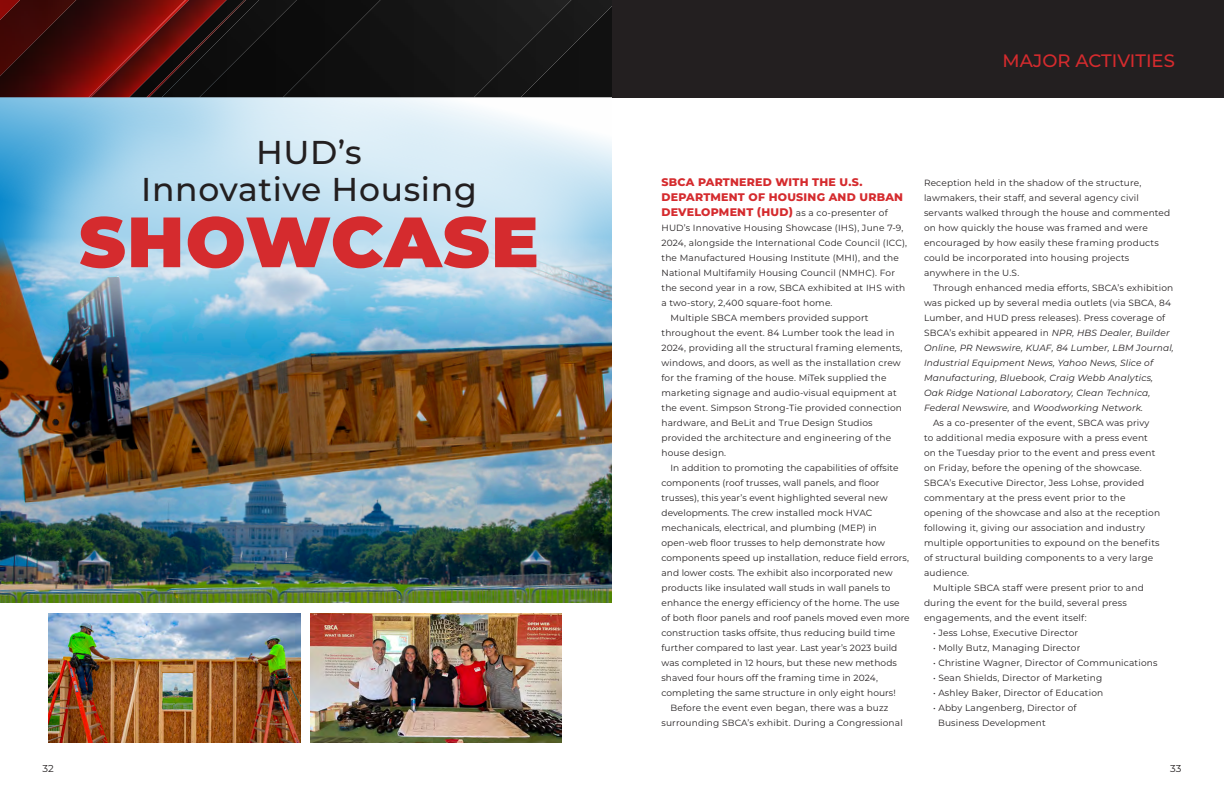
<style>
.page{position:relative;width:1224px;height:792px;background:#fff}
.page>*{position:absolute;margin:0;border:0;box-sizing:border-box;transform-origin:0 0}
.t1{font:900 71px "Montserrat";letter-spacing:.02em;color:#d52b2e}
.t2{font:500 33px/37px "Montserrat";letter-spacing:.02em;color:#231f20;text-align:center}
.t3{font:500 18px "Montserrat";color:#d52b2e}
.t4{font:800 11px/15px "Montserrat";letter-spacing:.02em;color:#d52b2e}
.t5{font:10px "Montserrat";color:#231f20}
.t6{font:9px/15px "Montserrat";letter-spacing:.02em;color:#231f20}
.t7{font:italic 9px "Montserrat";letter-spacing:.02em;color:#231f20}
.s1{font-weight:800;font-size:11px;color:#d52b2e}
.s2{font-style:italic}
.s3{font-style:normal}
</style>
<div class="page">
<img style="left:0;top:376px;width:612px;height:226px">
<div style="left:0;top:33px;width:643px;height:343px;background:#fff;opacity:.64"></div>
<img style="left:49px;top:614px;width:251px;height:128px">
<img style="left:310px;top:614px;width:252px;height:128px">
<div style="left:246px;top:0;width:37px;height:97px;background:#0b0b0b"></div>
<img style="left:571px;top:0;width:41px;height:97px">
<img style="left:283px;top:0;width:288px;height:97px">
<img style="left:0;top:67px;width:88px;height:30px">
<img style="left:0;top:0;width:88px;height:67px">
<img style="left:189px;top:0;width:57px;height:97px">
<img style="left:186px;top:0;width:3px;height:97px">
<img style="left:88px;top:0;width:98px;height:97px">
<div style="left:612px;top:0;width:612px;height:97px;background:#231f20"></div>
<h2 class="t2" style="left:141px;top:133px;width:337px">HUD’s<br>Innovative Housing</h2>
<h1 class="t1" style="left:79px;top:189px;width:461px">SHOWCASE</h1>
<h3 class="t3" style="left:1003px;top:48px;width:174px">MAJOR ACTIVITIES</h3>
<p class="t4" style="left:662px;top:174px;width:243px">SBCA PARTNERED WITH THE U.S.<br>DEPARTMENT OF HOUSING AND URBAN</p>
<p class="t6" style="left:662px;top:205px;width:228px"><span class="s1">DEVELOPMENT (HUD)</span> as a co-presenter of</p>
<p class="t6" style="left:662px;top:220px;width:243px">HUD’s Innovative Housing Showcase (IHS), June 7-9,</p>
<p class="t6" style="left:662px;top:235px;width:247px">2024, alongside the International Code Council (ICC),</p>
<p class="t6" style="left:662px;top:250px;width:239px">the Manufactured Housing Institute (MHI), and the</p>
<p class="t6" style="left:662px;top:265px;width:235px">National Multifamily Housing Council (NMHC). For</p>
<p class="t6" style="left:662px;top:280px;width:245px">the second year in a row, SBCA exhibited at IHS with</p>
<p class="t6" style="left:662px;top:295px;width:173px">a two-story, 2,400 square-foot home.</p>
<p class="t6" style="left:671px;top:310px;width:200px">Multiple SBCA members provided support</p>
<p class="t6" style="left:662px;top:325px;width:235px">throughout the event. 84 Lumber took the lead in</p>
<p class="t6" style="left:662px;top:340px;width:242px">2024, providing all the structural framing elements,</p>
<p class="t6" style="left:662px;top:355px;width:241px">windows, and doors, as well as the installation crew</p>
<p class="t6" style="left:662px;top:370px;width:227px">for the framing of the house. MiTek supplied the</p>
<p class="t6" style="left:662px;top:385px;width:237px">marketing signage and audio-visual equipment at</p>
<p class="t6" style="left:662px;top:400px;width:242px">the event. Simpson Strong-Tie provided connection</p>
<p class="t6" style="left:662px;top:415px;width:213px">hardware, and BeLit and True Design Studios</p>
<p class="t6" style="left:662px;top:430px;width:231px">provided the architecture and engineering of the</p>
<p class="t6" style="left:662px;top:445px;width:66px">house design.</p>
<p class="t6" style="left:671px;top:460px;width:230px">In addition to promoting the capabilities of offsite</p>
<p class="t6" style="left:662px;top:475px;width:220px">components (roof trusses, wall panels, and floor</p>
<p class="t6" style="left:662px;top:490px;width:228px">trusses), this year’s event highlighted several new</p>
<p class="t6" style="left:662px;top:505px;width:212px">developments. The crew installed mock HVAC</p>
<p class="t6" style="left:662px;top:520px;width:217px">mechanicals, electrical, and plumbing (MEP) in</p>
<p class="t6" style="left:662px;top:535px;width:225px">open-web floor trusses to help demonstrate how</p>
<p class="t6" style="left:662px;top:550px;width:249px">components speed up installation, reduce field errors,</p>
<p class="t6" style="left:662px;top:565px;width:233px">and lower costs. The exhibit also incorporated new</p>
<p class="t6" style="left:662px;top:580px;width:231px">products like insulated wall studs in wall panels to</p>
<p class="t6" style="left:662px;top:595px;width:240px">enhance the energy efficiency of the home. The use</p>
<p class="t6" style="left:662px;top:610px;width:250px">of both floor panels and roof panels moved even more</p>
<p class="t6" style="left:662px;top:625px;width:235px">construction tasks offsite, thus reducing build time</p>
<p class="t6" style="left:662px;top:640px;width:237px">further compared to last year. Last year’s 2023 build</p>
<p class="t6" style="left:662px;top:655px;width:237px">was completed in 12 hours, but these new methods</p>
<p class="t6" style="left:662px;top:670px;width:218px">shaved four hours off the framing time in 2024,</p>
<p class="t6" style="left:662px;top:685px;width:236px">completing the same structure in only eight hours!</p>
<p class="t6" style="left:671px;top:700px;width:219px">Before the event even began, there was a buzz</p>
<p class="t6" style="left:662px;top:715px;width:243px">surrounding SBCA’s exhibit. During a Congressional</p>
<p class="t6" style="left:924px;top:175px;width:248px">Reception held in the shadow of the structure, lawmakers, their staff, and several agency civil servants walked through the house and commented on how quickly the house was framed and were encouraged by how easily these framing products could be incorporated into housing projects anywhere in the U.S.</p>
<p class="t6" style="left:933px;top:280px;width:242px">Through enhanced media efforts, SBCA’s exhibition</p>
<p class="t6" style="left:924px;top:295px;width:249px">was picked up by several media outlets (via SBCA, 84</p>
<p class="t6" style="left:924px;top:310px;width:243px">Lumber, and HUD press releases). Press coverage of</p>
<p class="t6" style="left:924px;top:325px;width:247px">SBCA’s exhibit appeared in <span class="s2">NPR, HBS Dealer, Builder</span></p>
<p class="t7" style="left:924px;top:342px;width:251px">Online, PR Newswire, KUAF, 84 Lumber, LBM Journal,</p>
<p class="t7" style="left:924px;top:357px;width:231px">Industrial Equipment News, Yahoo News, Slice of</p>
<p class="t7" style="left:924px;top:372px;width:231px">Manufacturing, Bluebook, Craig Webb Analytics,</p>
<p class="t7" style="left:924px;top:387px;width:228px">Oak Ridge National Laboratory, Clean Technica,</p>
<p class="t7" style="left:924px;top:402px;width:221px">Federal Newswire, <span class="s3">and</span> Woodworking Network.</p>
<p class="t6" style="left:933px;top:415px;width:218px">As a co-presenter of the event, SBCA was privy</p>
<p class="t6" style="left:924px;top:430px;width:225px">to additional media exposure with a press event</p>
<p class="t6" style="left:924px;top:445px;width:233px">on the Tuesday prior to the event and press event</p>
<p class="t6" style="left:924px;top:460px;width:219px">on Friday, before the opening of the showcase.</p>
<p class="t6" style="left:924px;top:475px;width:222px">SBCA’s Executive Director, Jess Lohse, provided</p>
<p class="t6" style="left:924px;top:490px;width:203px">commentary at the press event prior to the</p>
<p class="t6" style="left:924px;top:505px;width:238px">opening of the showcase and also at the reception</p>
<p class="t6" style="left:924px;top:520px;width:223px">following it, giving our association and industry</p>
<p class="t6" style="left:924px;top:535px;width:237px">multiple opportunities to expound on the benefits</p>
<p class="t6" style="left:924px;top:550px;width:231px">of structural building components to a very large</p>
<p class="t6" style="left:924px;top:565px;width:47px">audience.</p>
<p class="t6" style="left:933px;top:580px;width:212px">Multiple SBCA staff were present prior to and</p>
<p class="t6" style="left:924px;top:595px;width:204px">during the event for the build, several press</p>
<p class="t6" style="left:924px;top:610px;width:164px">engagements, and the event itself:</p>
<p class="t6" style="left:933px;top:625px;width:147px">• Jess Lohse, Executive Director</p>
<p class="t6" style="left:933px;top:640px;width:149px">• Molly Butz, Managing Director</p>
<p class="t6" style="left:933px;top:655px;width:226px">• Christine Wagner, Director of Communications</p>
<p class="t6" style="left:933px;top:670px;width:171px">• Sean Shields, Director of Marketing</p>
<p class="t6" style="left:933px;top:685px;width:172px">• Ashley Baker, Director of Education</p>
<p class="t6" style="left:938px;top:700px;width:140px;text-indent:-5px">• Abby Langenberg, Director of<br>Business Development</p>
<p class="t5" style="left:43px;top:762px;width:13px">32</p>
<p class="t5" style="left:1170px;top:762px;width:13px">33</p>
</div>
